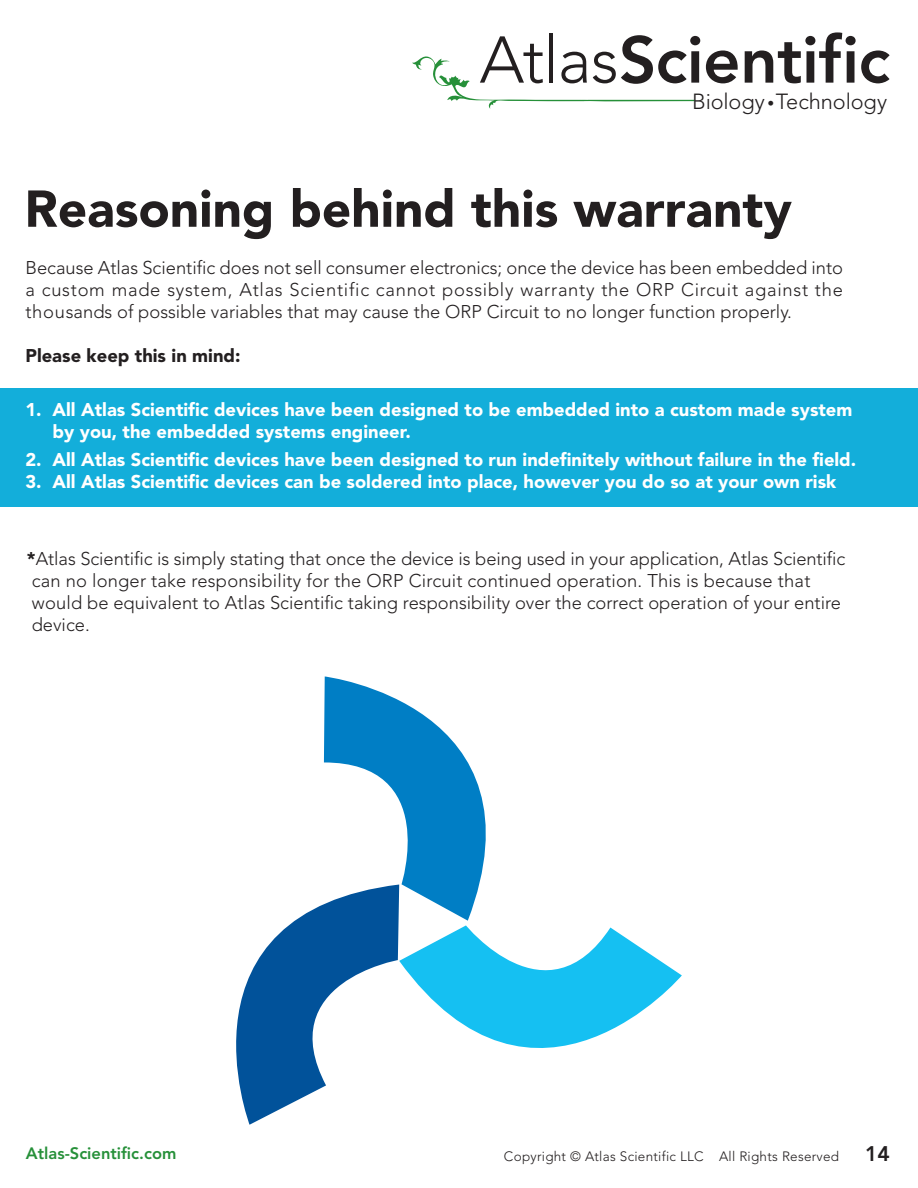
<style>
.page{position:relative;width:918px;height:1188px;background:#fff}
.page>*{position:absolute;margin:0;border:0;box-sizing:border-box;transform-origin:0 0}
.t1{font:800 65.4px "Avenir";letter-spacing:-.01em;color:#231f20}
.t2{font:900 51.3px "Avenir";color:#231f20}
.t3{font:300 21.75px "Avenir";letter-spacing:-.005em;color:#231f20}
.t4{font:300 18.3px/22px "Avenir";color:#231f20;text-align:justify}
.t5{font:900 18.3px/22px "Avenir";color:#fff}
.t6{font:900 18.3px "Avenir";color:#231f20}
.t7{font:800 16.5px "Avenir";color:#269039}
.t8{font:300 13.5px "Avenir";letter-spacing:.02em;color:#231f20}
.s1{font-weight:300}
.s2{font-size:13.65px}
.s3{font-weight:900}
.s4{font-weight:800;font-size:21px}
</style>
<div class="page">
<svg style="left:412px;top:56px;width:283px;height:53px"></svg>
<div style="left:0;top:389px;width:918px;height:118px;background:#13aeda"></div>
<svg style="left:324px;top:676px;width:162px;height:245px;fill:#007ec5"></svg>
<svg style="left:236px;top:885px;width:163px;height:240px"></svg>
<svg style="left:399px;top:925px;width:283px;height:123px;fill:#15c0f2"></svg>
<h1 class="t1" style="left:480px;top:21px;width:412px"><span class="s1">Atlas</span>Scientific</h1>
<p class="t3" style="left:692px;top:88px;width:196px">Biology <span class="s2">•</span>Technology</p>
<h2 class="t2" style="left:25px;top:178px;width:769px">Reasoning behind this warranty</h2>
<p class="t4" style="left:25px;top:257px;width:819px">Because Atlas Scientific does not sell consumer electronics; once the device has been embedded into a custom made system, Atlas Scientific cannot possibly warranty the ORP Circuit against the thousands of possible variables that may cause the ORP Circuit to no longer function properly.</p>
<p class="t6" style="left:25px;top:345px;width:217px">Please keep this in mind:</p>
<p class="t5" style="left:53px;top:398px;width:801px;text-indent:-27px">1. All Atlas Scientific devices have been designed to be embedded into a custom made system by you, the embedded systems engineer.</p>
<p class="t5" style="left:25px;top:448px;width:832px">2. All Atlas Scientific devices have been designed to run indefinitely without failure in the field.</p>
<p class="t5" style="left:25px;top:470px;width:812px">3. All Atlas Scientific devices can be soldered into place, however you do so at your own risk</p>
<p class="t4" style="left:27px;top:548px;width:820px;text-align:left"><span class="s3">*</span>Atlas Scientific is simply stating that once the device is being used in your application, Atlas Scientific can no longer take responsibility for the ORP Circuit continued operation. This is because that would be equivalent to Atlas Scientific taking responsibility over the correct operation of your entire device.</p>
<p class="t7" style="left:26px;top:1144px;width:152px">Atlas-Scientific.com</p>
<p class="t8" style="left:504px;top:1148px;width:387px">Copyright © Atlas Scientific LLC All Rights Reserved <span class="s4">14</span></p>
</div>
